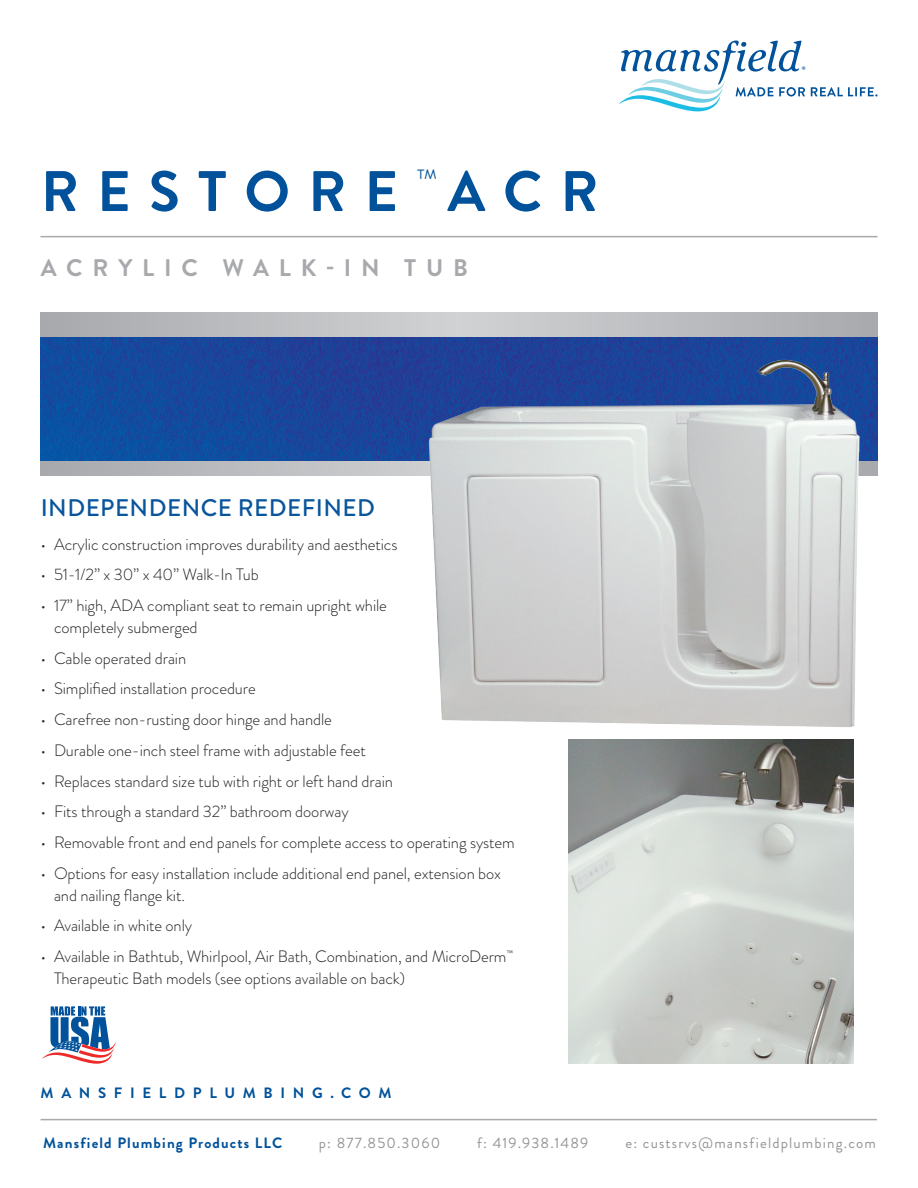
<style>
.page{position:relative;width:918px;height:1188px;background:#fff}
.page>*{position:absolute;margin:0;border:0;box-sizing:border-box;transform-origin:0 0}
.t1{font:700 57px "Brandon Grotesque";letter-spacing:.32em;color:#01529a}
.t2{font:500 24px "Brandon Grotesque";letter-spacing:.02em;color:#09559c}
.t3{font:700 24px "Brandon Grotesque";letter-spacing:.41em;color:#a8a9ad}
.t4{font:300 16.5px/21.8px "Brandon Grotesque";letter-spacing:-.005em;color:#231f20}
.t5{font:15px "Brandon Grotesque";letter-spacing:.075em;color:#939598}
.t6{font:700 15px "Brandon Grotesque";letter-spacing:.075em;color:#01529a}
.t7{font:700 15px "Brandon Grotesque";letter-spacing:.51em;color:#01529a}
</style>
<div class="page">
<svg style="left:40px;top:460px;width:364px;height:16px;background:#aeb3bb"></svg>
<img style="left:568px;top:754px;width:286px;height:310px">
<img style="left:40px;top:337px;width:364px;height:123px">
<svg style="left:811px;top:87px;width:67px;height:9px"></svg>
<svg style="left:619px;top:40px;width:186px;height:71px"></svg>
<svg style="left:40px;top:312px;width:838px;height:25px;background:#bbbcbf"></svg>
<hr style="left:40px;top:1119px;width:837px;height:1px;background:#a8a9ad">
<img style="left:404px;top:322px;width:474px;height:432px">
<hr style="left:40px;top:236px;width:838px;height:1px;background:#a8a9ad">
<svg style="left:42px;top:1006px;width:74px;height:58px"></svg>
<p class="t1" style="left:41px;top:152px;width:559px">RESTORE <sup>™</sup>ACR</p>
<p class="t3" style="left:41px;top:251px;width:429px">ACRYLIC WALK-IN TUB</p>
<p class="t2" style="left:41px;top:491px;width:336px">INDEPENDENCE REDEFINED</p>
<p class="t4" style="left:40px;top:533px;width:359px">• Acrylic construction improves durability and aesthetics</p>
<p class="t4" style="left:40px;top:564px;width:220px">• 51-1/2” x 30” x 40” Walk-In Tub</p>
<p class="t4" style="left:54px;top:595px;width:334px;text-indent:-14px">• 17” high, ADA compliant seat to remain upright while completely submerged</p>
<p class="t4" style="left:40px;top:647px;width:147px">• Cable operated drain</p>
<p class="t4" style="left:40px;top:678px;width:217px">• Simplified installation procedure</p>
<p class="t4" style="left:40px;top:709px;width:293px">• Carefree non-rusting door hinge and handle</p>
<p class="t4" style="left:40px;top:739px;width:327px">• Durable one-inch steel frame with adjustable feet</p>
<p class="t4" style="left:40px;top:770px;width:354px">• Replaces standard size tub with right or left hand drain</p>
<p class="t4" style="left:40px;top:801px;width:310px">• Fits through a standard 32” bathroom doorway</p>
<p class="t4" style="left:40px;top:832px;width:476px">• Removable front and end panels for complete access to operating system</p>
<p class="t4" style="left:54px;top:862px;width:449px;text-indent:-14px">• Options for easy installation include additional end panel, extension box and nailing flange kit.</p>
<p class="t4" style="left:40px;top:915px;width:153px">• Available in white only</p>
<p class="t4" style="left:54px;top:946px;width:461px;text-indent:-14px">• Available in Bathtub, Whirlpool, Air Bath, Combination, and MicroDerm<sup>™<br></sup>Therapeutic Bath models (see options available on back)</p>
<p class="t7" style="left:41px;top:1082px;width:353px">MANSFIELDPLUMBING.COM</p>
<p class="t6" style="left:43px;top:1132px;width:241px">Mansfield Plumbing Products LLC</p>
<p class="t5" style="left:319px;top:1132px;width:123px">p: 877.850.3060</p>
<p class="t5" style="left:477px;top:1132px;width:113px">f: 419.938.1489</p>
<p class="t5" style="left:625px;top:1132px;width:252px">e: custsrvs@mansfieldplumbing.com</p>
</div>
